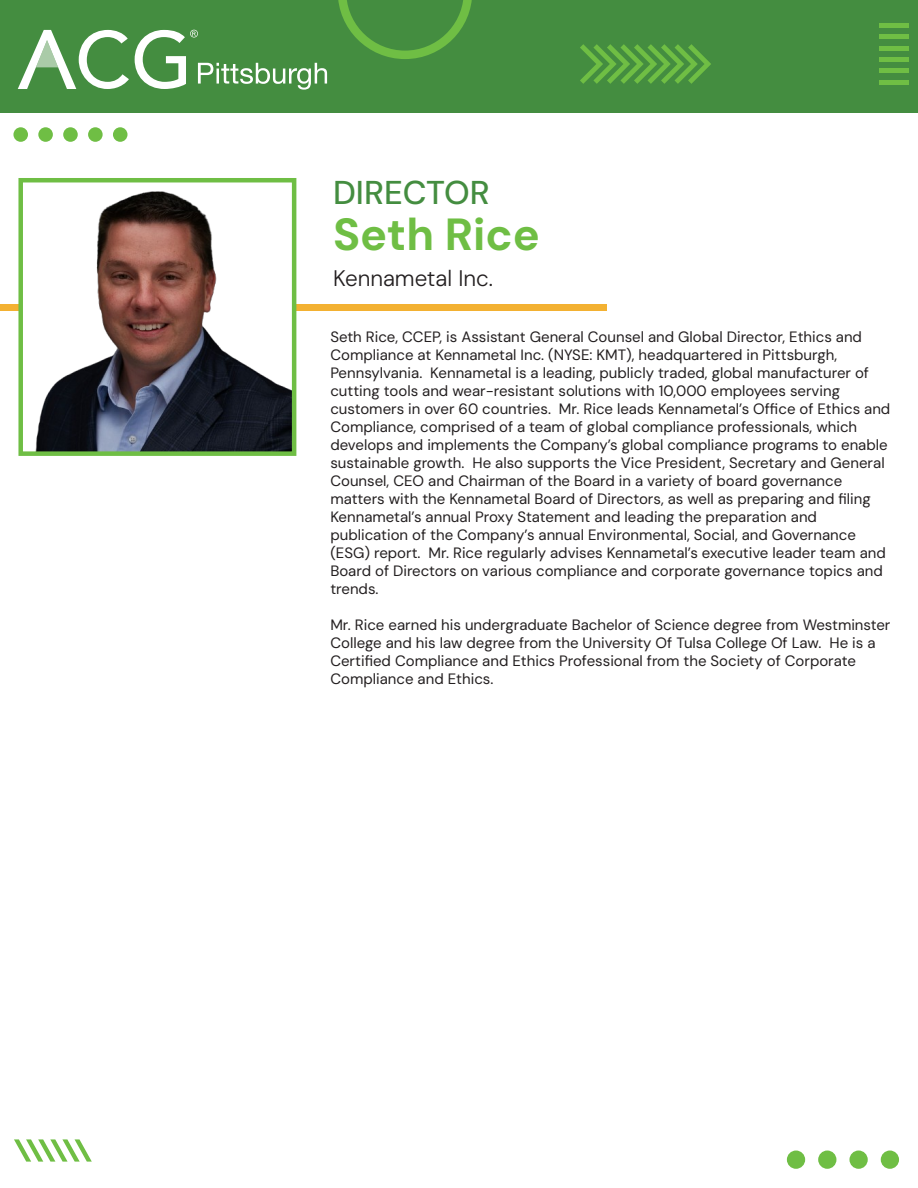
<style>
.page{position:relative;width:918px;height:1188px;background:#fff}
.page>*{position:absolute;margin:0;border:0;box-sizing:border-box;transform-origin:0 0}
.t1{font:700 45px "DM Sans";color:#6fbe44}
.t2{font:500 33px "DM Sans";color:#448d40}
.t3{font:300 22.5px "DM Sans";color:#231f20}
.t4{font:15px/18px "DM Sans";color:#231f20}
</style>
<div class="page">
<div style="left:0;top:0;width:918px;height:113px;background:#448d40"></div>
<div style="left:879px;top:23px;width:30px;height:5px;background:#6fbe44"></div>
<hr style="left:879px;top:35px;width:30px;height:4px;background:#6fbe44">
<hr style="left:879px;top:46px;width:30px;height:4px;background:#6fbe44">
<div style="left:879px;top:57px;width:30px;height:5px;background:#6fbe44"></div>
<div style="left:879px;top:68px;width:30px;height:5px;background:#6fbe44"></div>
<hr style="left:879px;top:80px;width:30px;height:4px;background:#6fbe44">
<svg style="left:14px;top:1139px;width:78px;height:23px"></svg>
<div style="left:787px;top:1151px;width:18px;height:18px;background:#6fbe44;border-radius:50%"></div>
<div style="left:818px;top:1151px;width:18px;height:18px;background:#6fbe44;border-radius:50%"></div>
<div style="left:849px;top:1151px;width:19px;height:18px;background:#6fbe44;border-radius:50%"></div>
<div style="left:881px;top:1151px;width:18px;height:18px;background:#6fbe44;border-radius:50%"></div>
<svg style="left:338px;top:0;width:134px;height:59px"></svg>
<svg style="left:580px;top:44px;width:131px;height:40px"></svg>
<div style="left:13px;top:127px;width:15px;height:15px;background:#6fbe44;border-radius:50%"></div>
<div style="left:38px;top:127px;width:15px;height:15px;background:#6fbe44;border-radius:50%"></div>
<div style="left:63px;top:127px;width:15px;height:15px;background:#6fbe44;border-radius:50%"></div>
<div style="left:88px;top:127px;width:15px;height:15px;background:#6fbe44;border-radius:50%"></div>
<div style="left:113px;top:127px;width:15px;height:15px;background:#6fbe44;border-radius:50%"></div>
<svg style="left:18px;top:30px;width:111px;height:59px"></svg>
<svg style="left:135px;top:30px;width:192px;height:60px"></svg>
<div style="left:0;top:304px;width:606px;height:6px;background:#f3b132"></div>
<img style="left:23px;top:191px;width:268px;height:260px">
<div style="left:18px;top:178px;width:278px;height:278px;border:4px solid #6fbe44"></div>
<h2 class="t2" style="left:333px;top:172px;width:158px">DIRECTOR</h2>
<h1 class="t1" style="left:333px;top:206px;width:208px">Seth Rice</h1>
<h3 class="t3" style="left:333px;top:265px;width:162px">Kennametal Inc.</h3>
<p class="t4" style="left:330px;top:328px;width:561px">Seth Rice, CCEP, is Assistant General Counsel and Global Director, Ethics and Compliance at Kennametal Inc. (NYSE: KMT), headquartered in Pittsburgh, Pennsylvania. Kennametal is a leading, publicly traded, global manufacturer of cutting tools and wear-resistant solutions with 10,000 employees serving customers in over 60 countries. Mr. Rice leads Kennametal’s Office of Ethics and Compliance, comprised of a team of global compliance professionals, which develops and implements the Company’s global compliance programs to enable sustainable growth. He also supports the Vice President, Secretary and General Counsel, CEO and Chairman of the Board in a variety of board governance matters with the Kennametal Board of Directors, as well as preparing and filing Kennametal’s annual Proxy Statement and leading the preparation and publication of the Company’s annual Environmental, Social, and Governance (ESG) report. Mr. Rice regularly advises Kennametal’s executive leader team and Board of Directors on various compliance and corporate governance topics and trends.</p>
<p class="t4" style="left:330px;top:616px;width:562px">Mr. Rice earned his undergraduate Bachelor of Science degree from Westminster College and his law degree from the University Of Tulsa College Of Law. He is a Certified Compliance and Ethics Professional from the Society of Corporate Compliance and Ethics.</p>
</div>
